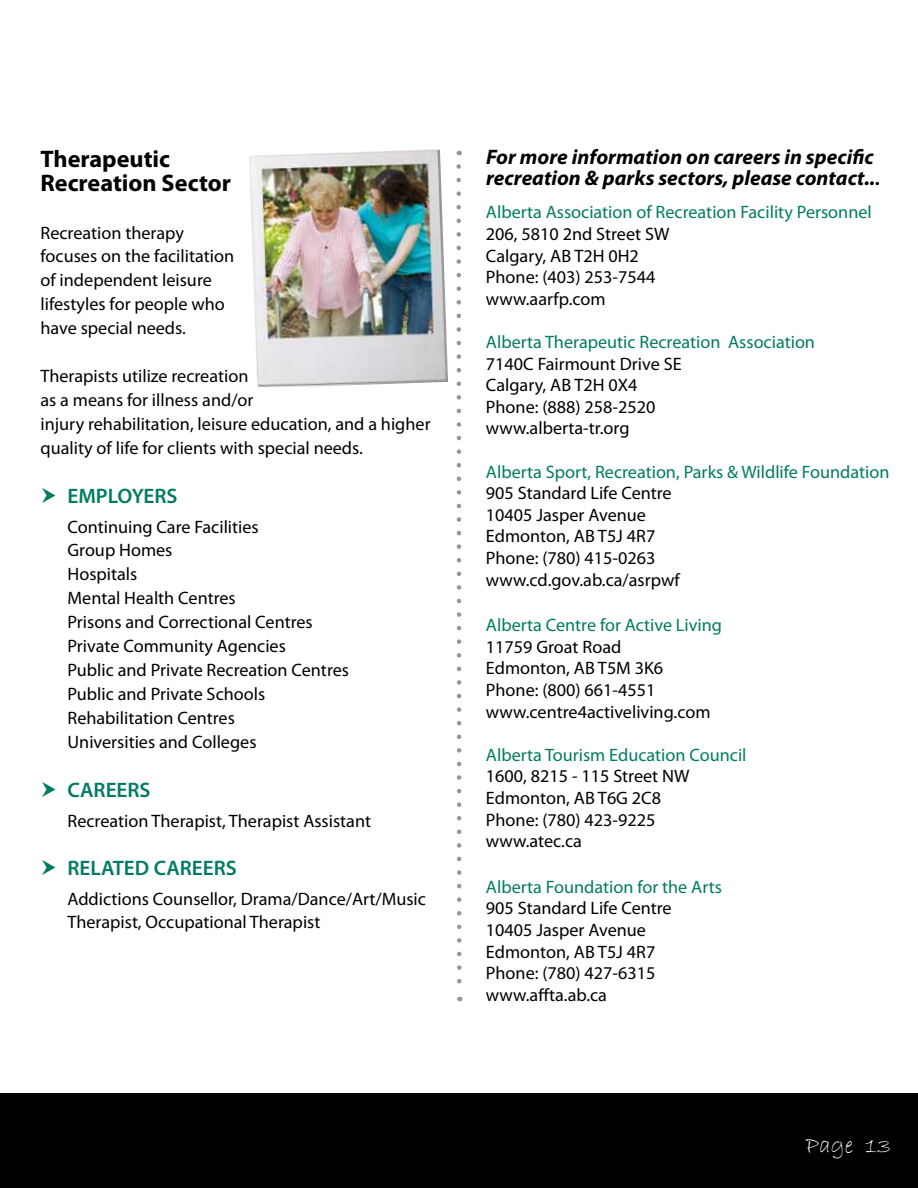
<style>
.page{position:relative;width:918px;height:1188px;background:#fff}
.page>*{position:absolute;margin:0;border:0;box-sizing:border-box;transform-origin:0 0}
.t1{font:700 24px/24px "Myriad Pro";color:#000}
.t2{font:24px "Bradley Hand ITC";color:#fff}
.t3{font:italic 700 21px/21.6px "Myriad Pro";color:#000}
.t4{font:600 21px "Myriad Pro";color:#027b63}
.t5{font:18px/21.6px "Myriad Pro";color:#000}
.t6{font:18px "Myriad Pro";color:#027b63}
.s1{font-size:18px}
</style>
<div class="page">
<div style="left:0;top:1094px;width:918px;height:94px;background:#000"></div>
<svg style="left:456px;top:164px;width:7px;height:837px"></svg>
<img style="left:249px;top:149px;width:199px;height:239px">
<h1 class="t1" style="left:40px;top:146px;width:192px">Therapeutic<br>Recreation Sector</h1>
<p class="t5" style="left:40px;top:220px;width:195px;line-height:24px">Recreation therapy focuses on the facilitation of independent leisure lifestyles for people who have special needs.</p>
<p class="t5" style="left:40px;top:364px;width:392px;line-height:24px">Therapists utilize recreation<br>as a means for illness and/or<br>injury rehabilitation, leisure education, and a higher quality of life for clients with special needs.</p>
<p class="t4" style="left:68px;top:482px;width:112px">EMPLOYERS</p>
<p class="t5" style="left:68px;top:514px;width:283px;line-height:24px">Continuing Care Facilities<br>Group Homes<br>Hospitals<br>Mental Health Centres<br>Prisons and Correctional Centres<br>Private Community Agencies<br>Public and Private Recreation Centres<br>Public and Private Schools<br>Rehabilitation Centres<br>Universities and Colleges</p>
<p class="t4" style="left:68px;top:776px;width:85px">CAREERS</p>
<p class="t5" style="left:68px;top:809px;width:305px">Recreation Therapist, Therapist Assistant</p>
<p class="t4" style="left:68px;top:854px;width:171px">RELATED CAREERS</p>
<p class="t5" style="left:68px;top:886px;width:360px;line-height:24px">Addictions Counsellor, Drama/Dance/Art/Music<br>Therapist, Occupational Therapist</p>
<p class="t3" style="left:486px;top:145px;width:396px">For more information on careers in specific recreation &amp; parks sectors, please contact..<span class="s1">.</span></p>
<p class="t6" style="left:486px;top:201px;width:387px">Alberta Association of Recreation Facility Personnel</p>
<p class="t5" style="left:486px;top:223px;width:185px">206, 5810 2nd Street SW<br>Calgary, AB T2H 0H2<br>Phone: (403) 253-7544 www.aarfp.com</p>
<p class="t6" style="left:486px;top:331px;width:331px">Alberta Therapeutic Recreation Association</p>
<p class="t5" style="left:486px;top:352px;width:197px">7140C Fairmount Drive SE<br>Calgary, AB T2H 0X4<br>Phone: (888) 258-2520 www.alberta-tr.org</p>
<p class="t6" style="left:486px;top:460px;width:405px">Alberta Sport, Recreation, Parks &amp; Wildlife Foundation</p>
<p class="t5" style="left:486px;top:482px;width:195px">905 Standard Life Centre<br>10405 Jasper Avenue<br>Edmonton, AB T5J 4R7<br>Phone: (780) 415-0263 www.cd.gov.ab.ca/asrpwf</p>
<p class="t6" style="left:486px;top:614px;width:238px">Alberta Centre for Active Living</p>
<p class="t5" style="left:486px;top:636px;width:226px">11759 Groat Road<br>Edmonton, AB T5M 3K6<br>Phone: (800) 661-4551 www.centre4activeliving.com</p>
<p class="t6" style="left:486px;top:744px;width:262px">Alberta Tourism Education Council</p>
<p class="t5" style="left:486px;top:765px;width:205px">1600, 8215 - 115 Street NW<br>Edmonton, AB T6G 2C8<br>Phone: (780) 423-9225 www.atec.ca</p>
<p class="t6" style="left:486px;top:876px;width:237px">Alberta Foundation for the Arts</p>
<p class="t5" style="left:486px;top:897px;width:187px">905 Standard Life Centre<br>10405 Jasper Avenue<br>Edmonton, AB T5J 4R7<br>Phone: (780) 427-6315 www.affta.ab.ca</p>
<h1 class="t2" style="left:806px;top:1130px;width:87px">Page 13</h1>
</div>
